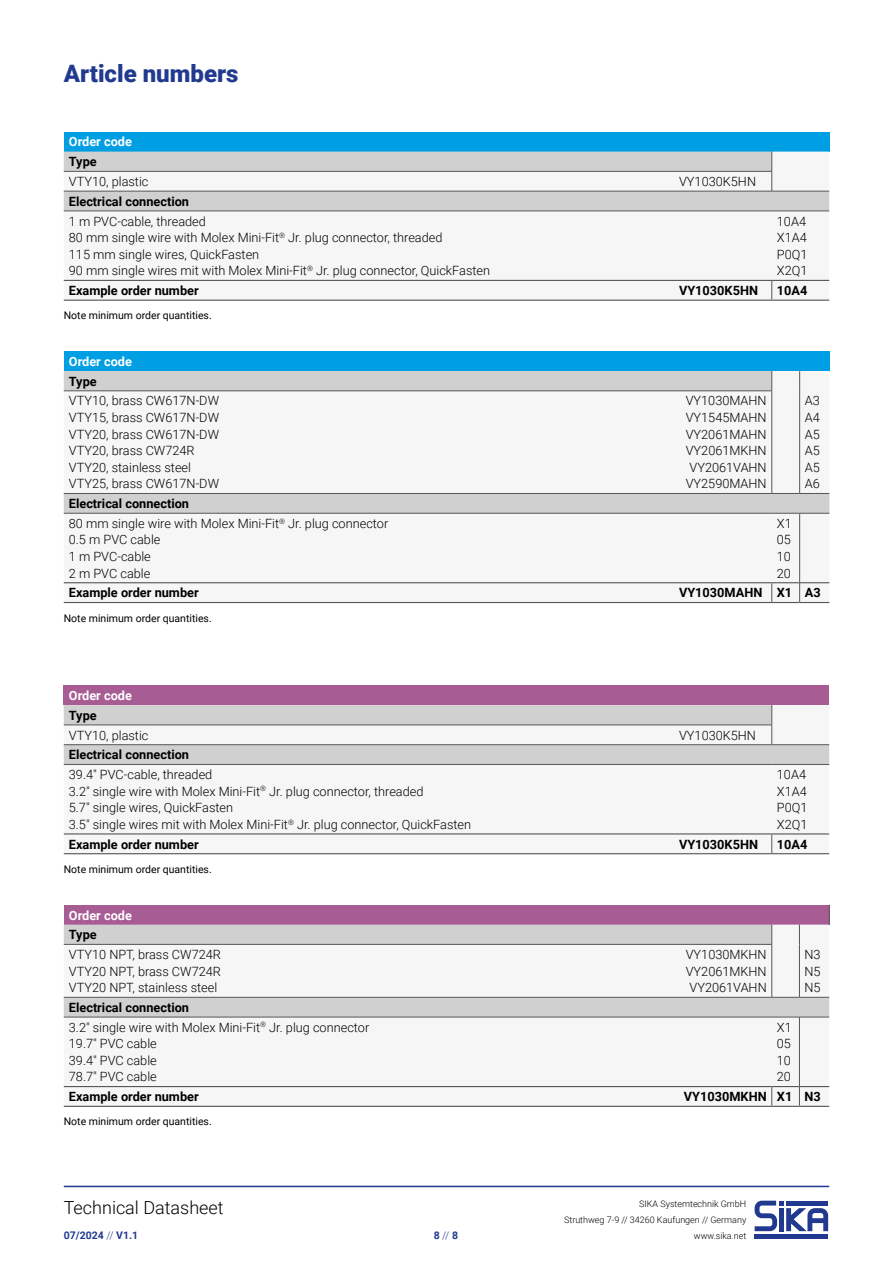
<style>
.page{position:relative;width:893px;height:1263px;background:#fff}
.page>*{position:absolute;margin:0;border:0;box-sizing:border-box;transform-origin:0 0}
.t1{font:900 24px "Roboto";color:#213a8f}
.t2{font:300 18px "Roboto";color:#000}
.t3{font:300 12.75px/16.5px "Roboto";color:#000;text-align:justify}
.t4{font:700 12.75px "Roboto";color:#000}
.t5{font:700 12.75px "Roboto";color:#fff}
.t6{font:10.5px "Roboto";color:#000}
.t7{font:700 10.5px "Roboto";color:#213a8f}
.t8{font:300 9px/15.8px "Roboto";color:#000;text-align:right}
.s1{font-weight:700}
.s2{font-weight:300}
</style>
<div class="page">
<hr style="left:64px;top:1186px;width:765px;height:1px;background:#213a8f">
<svg style="left:754px;top:1200px;width:75px;height:39px"></svg>
<div style="left:64px;top:132px;width:765px;height:20px;background:#009fe3"></div>
<svg style="left:64px;top:152px;width:765px;height:148px;fill:#f6f6f6"></svg>
<hr style="left:64px;top:171px;width:610px;height:1px;background:#575656">
<hr style="left:674px;top:171px;width:98px;height:1px;background:#575656">
<svg style="left:771px;top:152px;width:1px;height:39px"></svg>
<hr style="left:64px;top:191px;width:610px;height:1px;background:#575656">
<hr style="left:674px;top:191px;width:98px;height:1px;background:#575656">
<hr style="left:772px;top:191px;width:57px;height:1px;background:#575656">
<hr style="left:64px;top:211px;width:610px;height:1px;background:#575656">
<hr style="left:674px;top:211px;width:98px;height:1px;background:#575656">
<hr style="left:772px;top:211px;width:57px;height:1px;background:#575656">
<svg style="left:771px;top:281px;width:1px;height:19px"></svg>
<hr style="left:64px;top:280px;width:610px;height:1px;background:#575656">
<hr style="left:674px;top:280px;width:98px;height:1px;background:#575656">
<hr style="left:772px;top:280px;width:57px;height:1px;background:#575656">
<hr style="left:64px;top:300px;width:610px;height:1px;background:#575656">
<hr style="left:674px;top:300px;width:98px;height:1px;background:#575656">
<hr style="left:772px;top:300px;width:57px;height:1px;background:#575656">
<div style="left:64px;top:351px;width:765px;height:20px;background:#009fe3"></div>
<svg style="left:64px;top:371px;width:765px;height:231px;fill:#f6f6f6"></svg>
<svg style="left:771px;top:371px;width:1px;height:20px"></svg>
<hr style="left:64px;top:391px;width:610px;height:1px;background:#575656">
<hr style="left:674px;top:391px;width:98px;height:1px;background:#575656">
<hr style="left:771px;top:391px;width:1px;height:102px;background:#575656">
<hr style="left:64px;top:493px;width:610px;height:1px;background:#575656">
<hr style="left:674px;top:493px;width:98px;height:1px;background:#575656">
<svg style="left:772px;top:493px;width:57px;height:1px"></svg>
<hr style="left:64px;top:513px;width:610px;height:1px;background:#575656">
<hr style="left:674px;top:513px;width:98px;height:1px;background:#575656">
<svg style="left:772px;top:513px;width:57px;height:1px"></svg>
<hr style="left:64px;top:582px;width:610px;height:1px;background:#575656">
<hr style="left:674px;top:582px;width:98px;height:1px;background:#575656">
<hr style="left:64px;top:602px;width:610px;height:1px;background:#575656">
<hr style="left:674px;top:602px;width:98px;height:1px;background:#575656">
<hr style="left:799px;top:513px;width:1px;height:70px;background:#575656">
<svg style="left:771px;top:582px;width:58px;height:21px"></svg>
<svg style="left:799px;top:371px;width:1px;height:20px"></svg>
<hr style="left:799px;top:391px;width:1px;height:102px;background:#575656">
<div style="left:64px;top:905px;width:765px;height:19px;background:#a75c94"></div>
<svg style="left:64px;top:924px;width:765px;height:182px;fill:#f6f6f6"></svg>
<svg style="left:771px;top:924px;width:1px;height:20px"></svg>
<hr style="left:64px;top:944px;width:610px;height:1px;background:#575656">
<hr style="left:674px;top:944px;width:98px;height:1px;background:#575656">
<hr style="left:771px;top:944px;width:1px;height:53px;background:#575656">
<hr style="left:64px;top:997px;width:610px;height:1px;background:#575656">
<hr style="left:674px;top:997px;width:98px;height:1px;background:#575656">
<svg style="left:772px;top:997px;width:27px;height:1px"></svg>
<hr style="left:799px;top:997px;width:30px;height:1px;background:#575656">
<hr style="left:64px;top:1017px;width:610px;height:1px;background:#575656">
<hr style="left:674px;top:1017px;width:98px;height:1px;background:#575656">
<svg style="left:772px;top:1017px;width:27px;height:1px"></svg>
<hr style="left:799px;top:1017px;width:30px;height:1px;background:#575656">
<hr style="left:64px;top:1086px;width:610px;height:1px;background:#575656">
<hr style="left:674px;top:1086px;width:98px;height:1px;background:#575656">
<hr style="left:64px;top:1106px;width:610px;height:1px;background:#575656">
<hr style="left:674px;top:1106px;width:98px;height:1px;background:#575656">
<hr style="left:799px;top:1017px;width:1px;height:69px;background:#575656">
<svg style="left:771px;top:1086px;width:58px;height:21px"></svg>
<svg style="left:799px;top:924px;width:1px;height:20px"></svg>
<hr style="left:799px;top:944px;width:1px;height:53px;background:#575656">
<svg style="left:829px;top:905px;width:1px;height:19px"></svg>
<div style="left:64px;top:685px;width:765px;height:20px;background:#a75c94"></div>
<svg style="left:64px;top:705px;width:765px;height:148px;fill:#f6f6f6"></svg>
<hr style="left:64px;top:725px;width:610px;height:1px;background:#575656">
<hr style="left:674px;top:725px;width:98px;height:1px;background:#575656">
<svg style="left:771px;top:705px;width:1px;height:39px"></svg>
<hr style="left:64px;top:744px;width:610px;height:1px;background:#575656">
<hr style="left:674px;top:744px;width:98px;height:1px;background:#575656">
<hr style="left:772px;top:744px;width:57px;height:1px;background:#575656">
<hr style="left:64px;top:764px;width:610px;height:1px;background:#575656">
<hr style="left:674px;top:764px;width:98px;height:1px;background:#575656">
<hr style="left:772px;top:764px;width:57px;height:1px;background:#575656">
<svg style="left:771px;top:834px;width:1px;height:19px"></svg>
<hr style="left:64px;top:833px;width:610px;height:1px;background:#575656">
<hr style="left:674px;top:833px;width:98px;height:1px;background:#575656">
<hr style="left:772px;top:833px;width:57px;height:1px;background:#575656">
<hr style="left:64px;top:853px;width:610px;height:1px;background:#575656">
<hr style="left:674px;top:853px;width:98px;height:1px;background:#575656">
<hr style="left:772px;top:853px;width:57px;height:1px;background:#575656">
<h1 class="t1" style="left:64px;top:56px;width:176px">Article numbers</h1>
<p class="t5" style="left:69px;top:133px;width:65px">Order code</p>
<p class="t4" style="left:69px;top:153px;width:29px">Type</p>
<p class="t3" style="left:69px;top:173px;width:81px">VTY10, plastic</p>
<p class="t3" style="left:679px;top:173px;width:78px">VY1030K5HN</p>
<p class="t4" style="left:69px;top:192px;width:122px">Electrical connection</p>
<p class="t3" style="left:69px;top:212px;width:423px;text-align:left">1 m PVC-cable, threaded<br>80 mm single wire with Molex Mini-Fit<sup>®</sup> Jr. plug connector, threaded<br>115 mm single wires, QuickFasten<br>90 mm single wires mit with Molex Mini-Fit<sup>®</sup> Jr. plug connector, QuickFasten</p>
<p class="t3" style="left:777px;top:212px;width:32px">10A4<br>X1A4<br>P0Q1<br>X2Q1</p>
<p class="t4" style="left:69px;top:282px;width:131px">Example order number</p>
<p class="t4" style="left:679px;top:282px;width:80px">VY1030K5HN</p>
<p class="t4" style="left:777px;top:282px;width:32px">10A4</p>
<p class="t6" style="left:64px;top:308px;width:150px">Note minimum order quantities.</p>
<p class="t5" style="left:69px;top:352px;width:65px">Order code</p>
<p class="t4" style="left:69px;top:372px;width:29px">Type</p>
<p class="t3" style="left:69px;top:392px;width:152px;text-align:left">VTY10, brass CW617N-DW<br>VTY15, brass CW617N-DW<br>VTY20, brass CW617N-DW<br>VTY20, brass CW724R<br>VTY20, stainless steel<br>VTY25, brass CW617N-DW</p>
<p class="t3" style="left:686px;top:392px;width:82px">VY1030MAHN VY1545MAHN VY2061MAHN VY2061MKHN VY2061VAHN VY2590MAHN</p>
<p class="t3" style="left:805px;top:392px;width:17px">A3<br>A4<br>A5<br>A5<br>A5<br>A6</p>
<p class="t3" style="left:69px;top:493px;width:321px;line-height:19.8px"><span class="s1">Electrical connection<br></span>80 mm single wire with Molex Mini-Fit<sup>®</sup> Jr. plug connector</p>
<p class="t3" style="left:69px;top:531px;width:93px;text-align:left">0.5 m PVC cable<br>1 m PVC-cable<br>2 m PVC cable</p>
<p class="t3" style="left:777px;top:515px;width:16px">X1<br>05<br>10<br>20</p>
<p class="t4" style="left:69px;top:584px;width:131px">Example order number</p>
<p class="t4" style="left:679px;top:584px;width:143px">VY1030MAHN X1 A3</p>
<p class="t6" style="left:64px;top:610px;width:150px">Note minimum order quantities.</p>
<p class="t5" style="left:69px;top:686px;width:65px">Order code</p>
<p class="t4" style="left:69px;top:706px;width:29px">Type</p>
<p class="t3" style="left:69px;top:726px;width:81px">VTY10, plastic</p>
<p class="t3" style="left:679px;top:726px;width:78px">VY1030K5HN</p>
<p class="t4" style="left:69px;top:746px;width:122px">Electrical connection</p>
<p class="t3" style="left:69px;top:766px;width:404px;text-align:left">39.4" PVC-cable, threaded<br>3.2" single wire with Molex Mini-Fit<sup>®</sup> Jr. plug connector, threaded<br>5.7" single wires, QuickFasten<br>3.5" single wires mit with Molex Mini-Fit<sup>®</sup> Jr. plug connector, QuickFasten</p>
<p class="t3" style="left:777px;top:766px;width:32px">10A4<br>X1A4<br>P0Q1<br>X2Q1</p>
<p class="t4" style="left:69px;top:835px;width:131px">Example order number</p>
<p class="t4" style="left:679px;top:835px;width:80px">VY1030K5HN</p>
<p class="t4" style="left:777px;top:835px;width:32px">10A4</p>
<p class="t6" style="left:64px;top:862px;width:150px">Note minimum order quantities.</p>
<p class="t5" style="left:69px;top:906px;width:65px">Order code</p>
<p class="t4" style="left:69px;top:926px;width:29px">Type</p>
<p class="t3" style="left:69px;top:946px;width:154px">VTY10 NPT, brass CW724R VTY20 NPT, brass CW724R VTY20 NPT, stainless steel</p>
<p class="t3" style="left:686px;top:946px;width:82px">VY1030MKHN VY2061MKHN VY2061VAHN</p>
<p class="t3" style="left:804px;top:946px;width:18px">N3<br>N5<br>N5</p>
<p class="t3" style="left:69px;top:997px;width:302px;line-height:19.8px"><span class="s1">Electrical connection<br></span>3.2" single wire with Molex Mini-Fit<sup>®</sup> Jr. plug connector</p>
<p class="t3" style="left:69px;top:1035px;width:89px">19.7" PVC cable 39.4" PVC cable 78.7" PVC cable</p>
<p class="t3" style="left:777px;top:1018px;width:16px">X1<br>05<br>10<br>20</p>
<p class="t4" style="left:69px;top:1088px;width:131px">Example order number</p>
<p class="t4" style="left:684px;top:1088px;width:138px">VY1030MKHN X1 N3</p>
<p class="t6" style="left:64px;top:1114px;width:150px">Note minimum order quantities.</p>
<h2 class="t2" style="left:64px;top:1195px;width:161px">Technical Datasheet</h2>
<p class="t7" style="left:64px;top:1228px;width:76px">07/2024 <span class="s2">//</span> V1.1</p>
<p class="t7" style="left:434px;top:1228px;width:26px">8 <span class="s2">//</span> 8</p>
<p class="t8" style="left:564px;top:1196px;width:184px">SIKA Systemtechnik GmbH<br>Struthweg 7-9 // 34260 Kaufungen // Germany www.sika.net</p>
</div>
